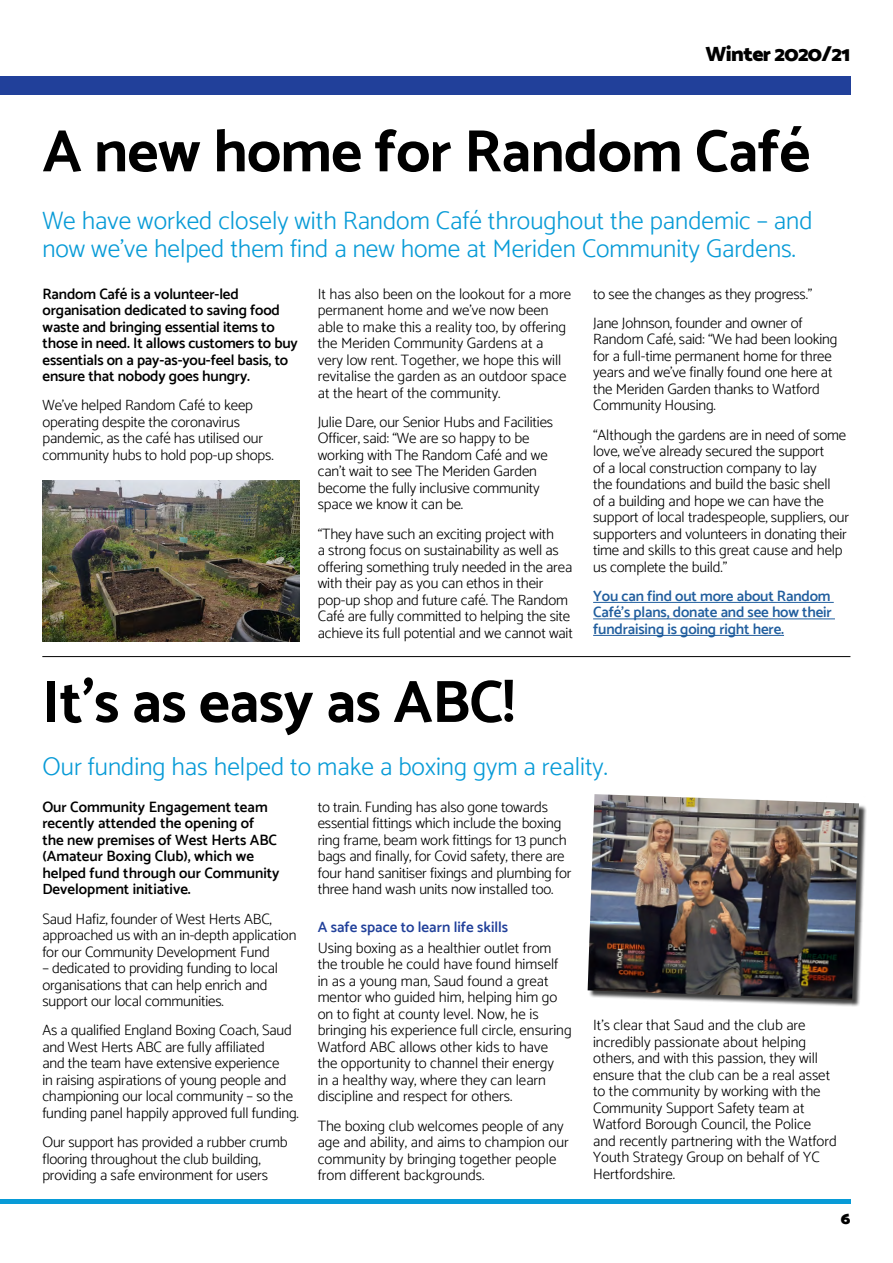
<style>
.page{position:relative;width:893px;height:1263px;background:#fff}
.page>*{position:absolute;margin:0;border:0;box-sizing:border-box;transform-origin:0 0}
.t1{font:700 60px "Catamaran";letter-spacing:-.01em;color:#000}
.t2{font:300 25.5px/28.5px "Catamaran";color:#089bd7}
.t3{font:900 21px "Catamaran";letter-spacing:-.03em;color:#000}
.t4{font:900 16.5px "Catamaran";color:#000}
.t5{font:300 15px/16.5px "Catamaran";letter-spacing:-.01em;color:#000}
.t6{font:600 15px/16.5px "Catamaran";letter-spacing:-.01em;color:#000}
.t7{font:600 15px/16.5px "Catamaran";letter-spacing:-.01em;color:#215e9e;text-align:justify}
.t8{font:600 15px "Catamaran";color:#21409a}
</style>
<div class="page">
<div style="left:0;top:77px;width:850px;height:18px;background:#21409a"></div>
<div style="left:0;top:1199px;width:850px;height:5px;background:#089bd7"></div>
<div style="left:589px;top:795px;width:278px;height:213px;background:#000;opacity:.75"></div>
<img style="left:588px;top:794px;width:271px;height:205px">
<hr style="left:593px;top:602px;width:241px;height:1px;background:#215e9e">
<hr style="left:593px;top:618px;width:242px;height:1px;background:#215e9e">
<hr style="left:593px;top:635px;width:191px;height:1px;background:#215e9e">
<img style="left:42px;top:480px;width:258px;height:161px">
<hr style="left:42px;top:656px;width:808px;height:1px;background:#000">
<h3 class="t3" style="left:706px;top:42px;width:146px">Winter 2020/21</h3>
<h1 class="t1" style="left:42px;top:115px;width:769px">A new home for Random Café</h1>
<h2 class="t2" style="left:42px;top:206px;width:772px">We have worked closely with Random Café throughout the pandemic – and now we’ve helped them find a new home at Meriden Community Gardens.</h2>
<p class="t6" style="left:43px;top:285px;width:257px">Random Café is a volunteer-led organisation dedicated to saving food waste and bringing essential items to those in need. It allows customers to buy essentials on a pay-as-you-feel basis, to ensure that nobody goes hungry.</p>
<p class="t5" style="left:43px;top:397px;width:233px">We’ve helped Random Café to keep operating despite the coronavirus pandemic, as the café has utilised our community hubs to hold pop-up shops.</p>
<p class="t5" style="left:318px;top:285px;width:255px">It has also been on the lookout for a more permanent home and we’ve now been able to make this a reality too, by offering the Meriden Community Gardens at a very low rent. Together, we hope this will revitalise the garden as an outdoor space at the heart of the community.</p>
<p class="t5" style="left:318px;top:413px;width:237px">Julie Dare, our Senior Hubs and Facilities Officer, said: “We are so happy to be working with The Random Café and we can’t wait to see The Meriden Garden become the fully inclusive community space we know it can be.</p>
<p class="t5" style="left:318px;top:525px;width:256px">“They have such an exciting project with<br>a strong focus on sustainability as well as offering something truly needed in the area with their pay as you can ethos in their pop-up shop and future café. The Random Café are fully committed to helping the site achieve its full potential and we cannot wait</p>
<p class="t5" style="left:593px;top:279px;width:221px;line-height:29.2px">to see the changes as they progress.”<br>Jane Johnson, founder and owner of</p>
<p class="t5" style="left:593px;top:331px;width:246px">Random Café, said: “We had been looking for a full-time permanent home for three years and we’ve finally found one here at the Meriden Garden thanks to Watford Community Housing.</p>
<p class="t5" style="left:593px;top:426px;width:257px">“Although the gardens are in need of some love, we’ve already secured the support<br>of a local construction company to lay<br>the foundations and build the basic shell<br>of a building and hope we can have the support of local tradespeople, suppliers, our supporters and volunteers in donating their time and skills to this great cause and help us complete the build.”</p>
<p class="t7" style="left:593px;top:587px;width:240px">You can find out more about Random Café’s plans, donate and see how their fundraising is going right here.</p>
<h1 class="t1" style="left:43px;top:666px;width:474px">It’s as easy as ABC!</h1>
<h2 class="t2" style="left:43px;top:752px;width:567px">Our funding has helped to make a boxing gym a reality.</h2>
<p class="t6" style="left:42px;top:798px;width:239px">Our Community Engagement team recently attended the opening of the new premises of West Herts ABC (Amateur Boxing Club), which we helped fund through our Community<br>Development initiative.</p>
<p class="t5" style="left:42px;top:910px;width:256px">Saud Hafiz, founder of West Herts ABC, approached us with an in-depth application for our Community Development Fund</p>
<p class="t5" style="left:42px;top:960px;width:237px">– dedicated to providing funding to local organisations that can help enrich and support our local communities.</p>
<p class="t5" style="left:42px;top:1022px;width:258px">As a qualified England Boxing Coach, Saud and West Herts ABC are fully affiliated<br>and the team have extensive experience<br>in raising aspirations of young people and championing our local community – so the funding panel happily approved full funding.</p>
<p class="t5" style="left:42px;top:1134px;width:247px">Our support has provided a rubber crumb flooring throughout the club building, providing a safe environment for users</p>
<p class="t5" style="left:318px;top:798px;width:255px">to train. Funding has also gone towards essential fittings which include the boxing ring frame, beam work fittings for 13 punch bags and finally, for Covid safety, there are four hand sanitiser fixings and plumbing for three hand wash units now installed too.</p>
<p class="t8" style="left:318px;top:918px;width:192px">A safe space to learn life skills</p>
<p class="t5" style="left:318px;top:939px;width:255px">Using boxing as a healthier outlet from the trouble he could have found himself in as a young man, Saud found a great mentor who guided him, helping him go on to fight at county level. Now, he is bringing his experience full circle, ensuring Watford ABC allows other kids to have<br>the opportunity to channel their energy<br>in a healthy way, where they can learn discipline and respect for others.</p>
<p class="t5" style="left:318px;top:1117px;width:252px">The boxing club welcomes people of any age and ability, and aims to champion our community by bringing together people from different backgrounds.</p>
<p class="t5" style="left:593px;top:1017px;width:245px">It’s clear that Saud and the club are incredibly passionate about helping others, and with this passion, they will ensure that the club can be a real asset to the community by working with the Community Support Safety team at Watford Borough Council, the Police and recently partnering with the Watford Youth Strategy Group on behalf of YC Hertfordshire.</p>
<p class="t4" style="left:841px;top:1209px;width:11px">6</p>
</div>
